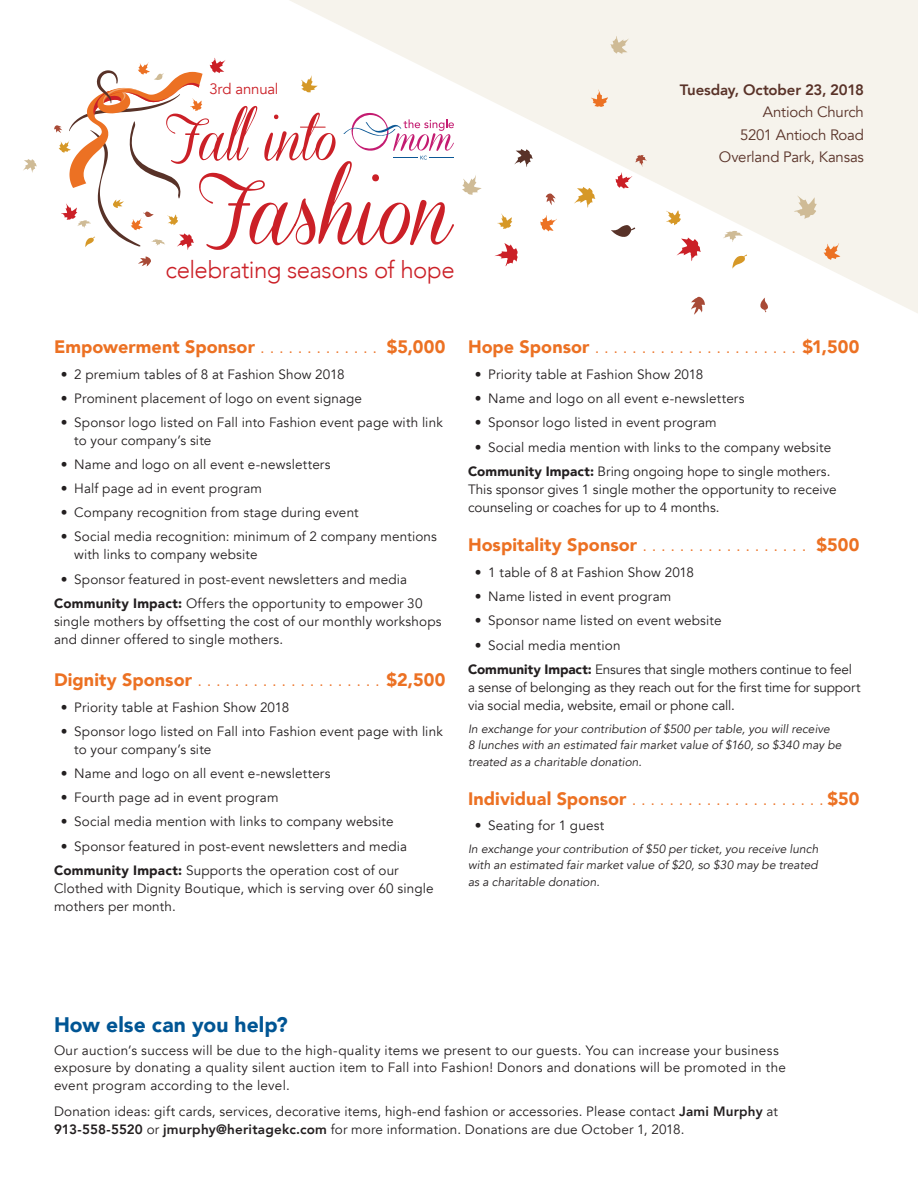
<style>
.page{position:relative;width:918px;height:1188px;background:#fff}
.page>*{position:absolute;margin:0;border:0;box-sizing:border-box;transform-origin:0 0}
.t1{font:300 24px "Avenir";letter-spacing:-.02em;color:#cb2027}
.t2{font:900 21px "Avenir";color:#005594}
.t3{font:900 18px "Avenir";letter-spacing:.005em;color:#ec7123}
.t4{font:300 18px "Avenir";color:#ec7123}
.t5{font:15px/22.5px "Avenir";letter-spacing:-.015em;color:#593228;text-align:right}
.t6{font:800 15px "Avenir";letter-spacing:-.01em;color:#593228}
.t7{font:15px "Avenir";letter-spacing:-.015em;color:#cb2027}
.t8{font:13.5px/18px "Avenir";letter-spacing:.01em;color:#231f20}
.t9{font:13.5px/24px "Avenir";letter-spacing:-.01em;color:#231f20}
.t10{font:italic 12px/16.5px "Avenir";letter-spacing:.005em;color:#231f20}
.s1{font-weight:300}
.s2{font-weight:900}
.s3{font-weight:800}
</style>
<div class="page">
<svg style="left:290px;top:0;width:628px;height:313px;fill:#f6f3ec"></svg>
<svg style="left:497px;top:214px;width:15px;height:15px"></svg>
<svg style="left:477px;top:234px;width:5px;height:13px"></svg>
<svg style="left:494px;top:243px;width:24px;height:23px"></svg>
<svg style="left:642px;top:254px;width:22px;height:21px"></svg>
<svg style="left:540px;top:215px;width:17px;height:16px"></svg>
<svg style="left:611px;top:225px;width:24px;height:12px"></svg>
<svg style="left:691px;top:181px;width:2px;height:23px"></svg>
<svg style="left:823px;top:243px;width:17px;height:17px"></svg>
<svg style="left:666px;top:210px;width:15px;height:15px"></svg>
<svg style="left:723px;top:231px;width:20px;height:11px"></svg>
<svg style="left:760px;top:298px;width:8px;height:14px"></svg>
<svg style="left:732px;top:254px;width:15px;height:15px"></svg>
<svg style="left:691px;top:297px;width:14px;height:18px"></svg>
<svg style="left:676px;top:237px;width:25px;height:24px"></svg>
<svg style="left:138px;top:257px;width:13px;height:9px"></svg>
<svg style="left:794px;top:195px;width:23px;height:24px"></svg>
<svg style="left:610px;top:36px;width:19px;height:18px"></svg>
<svg style="left:462px;top:80px;width:185px;height:128px"></svg>
<svg style="left:23px;top:159px;width:14px;height:14px"></svg>
<svg style="left:54px;top:58px;width:400px;height:192px"></svg>
<p class="t7" style="left:209px;top:80px;width:71px">3rd annual</p>
<p class="t6" style="left:680px;top:78px;width:186px">Tuesday, October 23, 2018</p>
<p class="t5" style="left:719px;top:101px;width:147px">Antioch Church<br>5201 Antioch Road<br>Overland Park, Kansas</p>
<h1 class="t1" style="left:166px;top:256px;width:291px">celebrating seasons of hope</h1>
<h3 class="t3" style="left:54px;top:332px;width:393px">Empowerment Sponsor <span class="s1">. . . . . . . . . . . . .</span> $5,000</h3>
<p class="t8" style="left:61px;top:365px;width:285px">• 2 premium tables of 8 at Fashion Show 2018</p>
<p class="t8" style="left:61px;top:389px;width:303px">• Prominent placement of logo on event signage</p>
<p class="t8" style="left:74px;top:413px;width:370px;text-indent:-14px">• Sponsor logo listed on Fall into Fashion event page with link to your company’s site</p>
<p class="t8" style="left:61px;top:455px;width:271px">• Name and logo on all event e-newsletters</p>
<p class="t8" style="left:61px;top:479px;width:203px">• Half page ad in event program</p>
<p class="t8" style="left:61px;top:503px;width:300px">• Company recognition from stage during event</p>
<p class="t8" style="left:74px;top:527px;width:364px;text-indent:-14px">• Social media recognition: minimum of 2 company mentions with links to company website</p>
<p class="t8" style="left:54px;top:568px;width:370px;line-height:24px;text-indent:7px">• Sponsor featured in post-event newsletters and media<br><span class="s2">Community Impact:</span> Offers the opportunity to empower 30</p>
<p class="t8" style="left:54px;top:613px;width:389px">single mothers by offsetting the cost of our monthly workshops and dinner offered to single mothers.</p>
<h3 class="t3" style="left:54px;top:665px;width:393px">Dignity Sponsor <span class="s1">. . . . . . . . . . . . . . . . . . . .</span> $2,500</h3>
<p class="t8" style="left:61px;top:698px;width:230px">• Priority table at Fashion Show 2018</p>
<p class="t8" style="left:74px;top:722px;width:370px;text-indent:-14px">• Sponsor logo listed on Fall into Fashion event page with link to your company’s site</p>
<p class="t8" style="left:61px;top:764px;width:271px">• Name and logo on all event e-newsletters</p>
<p class="t8" style="left:61px;top:788px;width:219px">• Fourth page ad in event program</p>
<p class="t8" style="left:61px;top:812px;width:334px">• Social media mention with links to company website</p>
<p class="t8" style="left:54px;top:835px;width:355px;line-height:24px;text-indent:7px">• Sponsor featured in post-event newsletters and media<br><span class="s2">Community Impact:</span> Supports the operation cost of our</p>
<p class="t8" style="left:54px;top:880px;width:381px">Clothed with Dignity Boutique, which is serving over 60 single mothers per month.</p>
<h3 class="t4" style="left:468px;top:336px;width:393px"><span class="s2">Hope Sponsor</span> . . . . . . . . . . . . . . . . . . . . . . <span class="s2">$1,500</span></h3>
<p class="t8" style="left:475px;top:365px;width:230px">• Priority table at Fashion Show 2018</p>
<p class="t8" style="left:475px;top:389px;width:271px">• Name and logo on all event e-newsletters</p>
<p class="t8" style="left:475px;top:413px;width:244px">• Sponsor logo listed in event program</p>
<p class="t8" style="left:468px;top:436px;width:365px;line-height:24px;text-align:center">• Social media mention with links to the company website<br><span class="s2">Community Impact:</span> Bring ongoing hope to single mothers.</p>
<p class="t8" style="left:468px;top:481px;width:370px">This sponsor gives 1 single mother the opportunity to receive counseling or coaches for up to 4 months.</p>
<h3 class="t3" style="left:468px;top:530px;width:393px">Hospitality Sponsor <span class="s1">. . . . . . . . . . . . . . . . . .</span> $500</h3>
<p class="t8" style="left:475px;top:563px;width:221px">• 1 table of 8 at Fashion Show 2018</p>
<p class="t8" style="left:475px;top:587px;width:198px">• Name listed in event program</p>
<p class="t8" style="left:475px;top:611px;width:248px">• Sponsor name listed on event website</p>
<p class="t9" style="left:468px;top:634px;width:386px;text-indent:7px">• Social media mention<br><span class="s2">Community Impact:</span> Ensures that single mothers continue to feel</p>
<p class="t9" style="left:468px;top:679px;width:394px;line-height:18px">a sense of belonging as they reach out for the first time for support via social media, website, email or phone call.</p>
<p class="t10" style="left:468px;top:721px;width:375px">In exchange for your contribution of $500 per table, you will receive<br>8 lunches with an estimated fair market value of $160, so $340 may be treated as a charitable donation.</p>
<h3 class="t4" style="left:468px;top:788px;width:393px"><span class="s2">Individual Sponsor</span> . . . . . . . . . . . . . . . . . . . . . <span class="s2">$50</span></h3>
<p class="t8" style="left:475px;top:817px;width:131px">• Seating for 1 guest</p>
<p class="t10" style="left:468px;top:841px;width:352px;text-align:justify">In exchange your contribution of $50 per ticket, you receive lunch with an estimated fair market value of $20, so $30 may be treated as a charitable donation.</p>
<h2 class="t2" style="left:54px;top:1007px;width:235px">How else can you help?</h2>
<p class="t8" style="left:54px;top:1041px;width:733px">Our auction’s success will be due to the high-quality items we present to our guests. You can increase your business exposure by donating a quality silent auction item to Fall into Fashion! Donors and donations will be promoted in the event program according to the level.</p>
<p class="t8" style="left:54px;top:1103px;width:726px">Donation ideas: gift cards, services, decorative items, high-end fashion or accessories. Please contact <span class="s3">Jami Murphy</span> at<br><span class="s3">913-558-5520</span> or <span class="s3">jmurphy@heritagekc.com</span> for more information. Donations are due October 1, 2018.</p>
</div>
